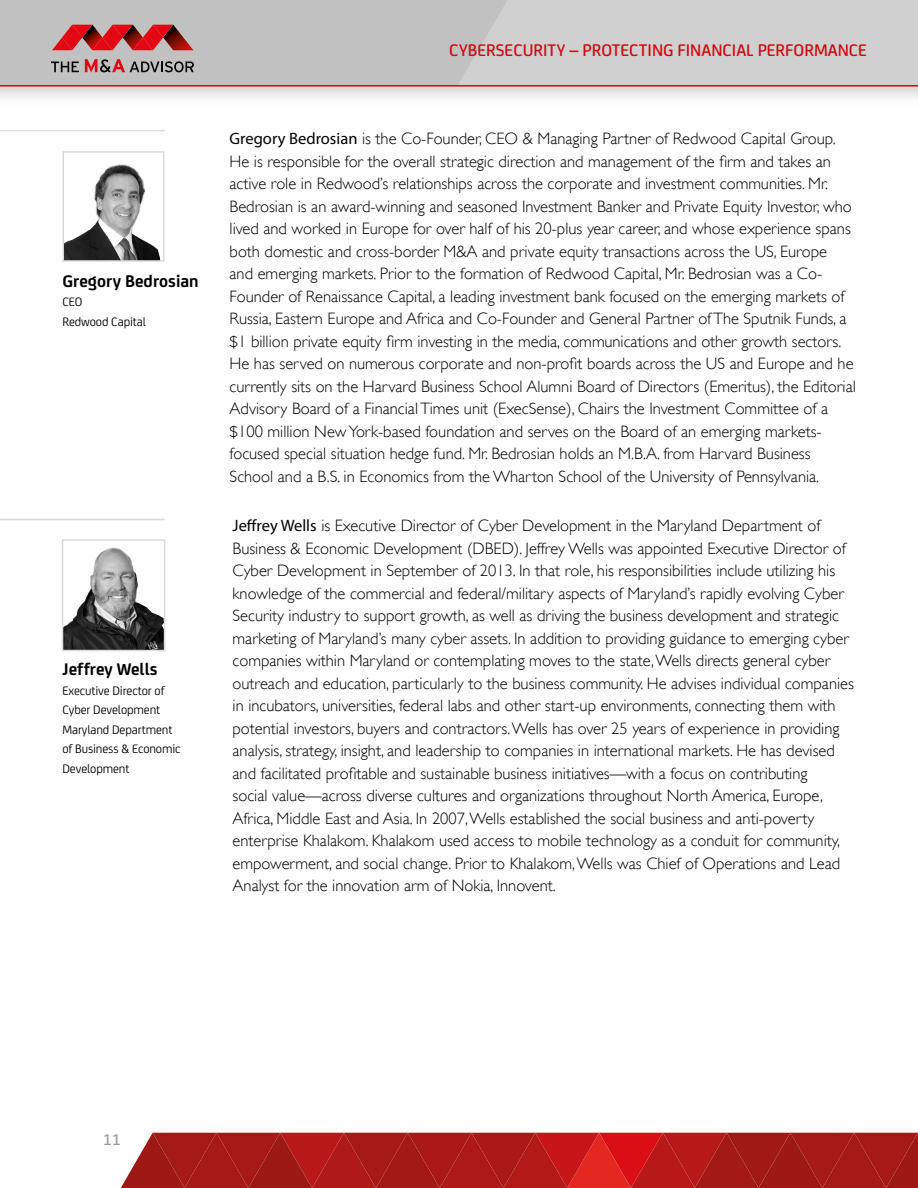
<style>
.page{position:relative;width:918px;height:1188px;background:#fff}
.page>*{position:absolute;margin:0;border:0;box-sizing:border-box;transform-origin:0 0}
.t1{font:500 18px "FS Joey";color:#d20a11}
.t2{font:700 18px "FS Joey";color:#000}
.t3{font:300 16.5px/22.5px "Gill Sans";color:#000}
.t4{font:500 16.5px "FS Joey";color:#9d9d9c}
.t5{font:13.05px/19.5px "FS Joey";letter-spacing:-.01em;color:#000}
.s1{font-family:"Myriad Pro";font-weight:400}
</style>
<div class="page">
<div style="left:0;top:0;width:918px;height:85px;background:#d0d0d0"></div>
<hr style="left:0;top:85px;width:918px;height:2px;background:#d20a11">
<svg style="left:121px;top:1133px;width:797px;height:55px"></svg>
<svg style="left:0;top:0;width:507px;height:85px"></svg>
<hr style="left:0;top:130px;width:165px;height:1px;background:#dadada">
<hr style="left:0;top:519px;width:165px;height:1px;background:#dadada">
<img style="left:66px;top:164px;width:94px;height:95px">
<div style="left:63px;top:151px;width:102px;height:111px;border:2px solid #dadada"></div>
<img style="left:65px;top:547px;width:97px;height:101px">
<div style="left:62px;top:539px;width:103px;height:112px;border:2px solid #dadada"></div>
<p class="t2" style="left:63px;top:267px;width:138px">Gregory Bedrosian</p>
<p class="t5" style="left:63px;top:291px;width:85px">CEO<br>Redwood Capital</p>
<p class="t2" style="left:63px;top:656px;width:97px">Jeffrey Wells</p>
<p class="t5" style="left:63px;top:680px;width:120px">Executive Director of<br>Cyber Development<br>Maryland Department of Business &amp; Economic<br>Development</p>
<p class="t1" style="left:449px;top:37px;width:419px">CYBERSECURITY – PROTECTING FINANCIAL PERFORMANCE</p>
<p class="t3" style="left:230px;top:127px;width:628px"><span class="s1">Gregory Bedrosian</span> is the Co-Founder, CEO &amp; Managing Partner of Redwood Capital Group.<br>He is responsible for the overall strategic direction and management of the firm and takes an active role in Redwood’s relationships across the corporate and investment communities. Mr.<br>Bedrosian is an award-winning and seasoned Investment Banker and Private Equity Investor, who lived and worked in Europe for over half of his 20-plus year career, and whose experience spans both domestic and cross-border M&amp;A and private equity transactions across the US, Europe<br>and emerging markets. Prior to the formation of Redwood Capital, Mr. Bedrosian was a Co-Founder of Renaissance Capital, a leading investment bank focused on the emerging markets of Russia, Eastern Europe and Africa and Co-Founder and General Partner of The Sputnik Funds, a $1 billion private equity firm investing in the media, communications and other growth sectors.<br>He has served on numerous corporate and non-profit boards across the US and Europe and he currently sits on the Harvard Business School Alumni Board of Directors (Emeritus), the Editorial Advisory Board of a Financial Times unit (ExecSense), Chairs the Investment Committee of a $100 million New York-based foundation and serves on the Board of an emerging markets&shy;focused special situation hedge fund. Mr. Bedrosian holds an M.B.A. from Harvard Business School and a B.S. in Economics from the Wharton School of the University of Pennsylvania.</p>
<p class="t3" style="left:233px;top:514px;width:623px"><span class="s1">Jeffrey Wells</span> is Executive Director of Cyber Development in the Maryland Department of Business &amp; Economic Development (DBED). Jeffrey Wells was appointed Executive Director of Cyber Development in September of 2013. In that role, his responsibilities include utilizing his knowledge of the commercial and federal/military aspects of Maryland’s rapidly evolving Cyber Security industry to support growth, as well as driving the business development and strategic marketing of Maryland’s many cyber assets. In addition to providing guidance to emerging cyber companies within Maryland or contemplating moves to the state, Wells directs general cyber outreach and education, particularly to the business community. He advises individual companies in incubators, universities, federal labs and other start-up environments, connecting them with potential investors, buyers and contractors. Wells has over 25 years of experience in providing analysis, strategy, insight, and leadership to companies in international markets. He has devised and facilitated profitable and sustainable business initiatives—with a focus on contributing<br>social value—across diverse cultures and organizations throughout North America, Europe, Africa, Middle East and Asia. In 2007, Wells established the social business and anti-poverty enterprise Khalakom. Khalakom used access to mobile technology as a conduit for community, empowerment, and social change. Prior to Khalakom, Wells was Chief of Operations and Lead Analyst for the innovation arm of Nokia, Innovent.</p>
<p class="t4" style="left:103px;top:1128px;width:19px">11</p>
</div>
